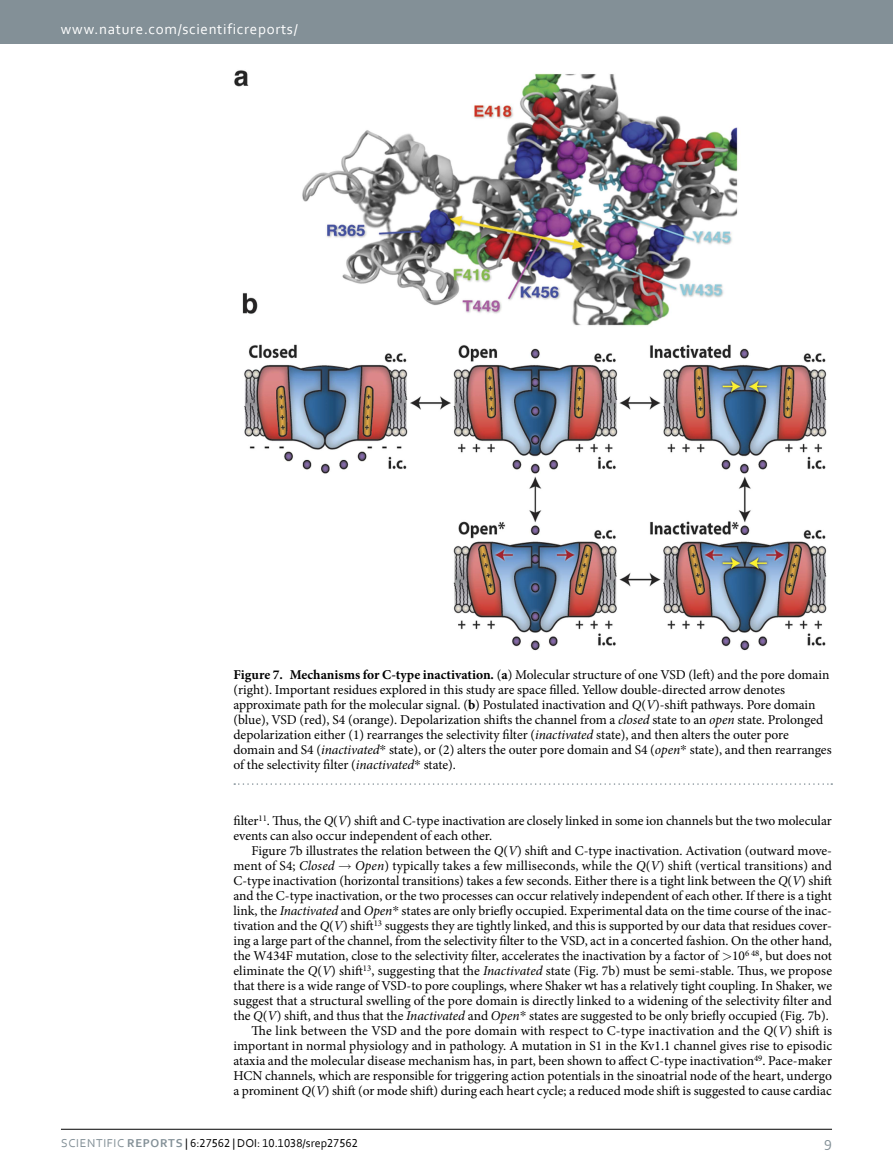
<style>
.page{position:relative;width:893px;height:1174px;background:#fff}
.page>*{position:absolute;margin:0;border:0;box-sizing:border-box;transform-origin:0 0}
.t1{font:15px "Corbel";letter-spacing:.045em;color:#fff}
.t2{font:15px "Corbel";color:#839097}
.t3{font:13.5px/15px "Minion Pro";color:#000}
.t4{font:12px "Corbel";color:#000}
.s1{font-weight:700}
.s2{font-style:italic}
.s3{font-family:"STIX General"}
.s4{color:#839097}
.s5{font-weight:700;color:#839097}
</style>
<div class="page">
<div style="left:0;top:0;width:893px;height:43px;background:#839097"></div>
<hr style="left:61px;top:1129px;width:771px;height:1px;background:#000">
<img style="left:234px;top:70px;width:593px;height:581px">
<svg style="left:234px;top:783px;width:598px;height:2px"></svg>
<p class="t1" style="left:61px;top:19px;width:238px">www.nature.com/scientificreports/</p>
<p class="t3" style="left:233px;top:667px;width:600px"><span class="s1">Figure 7. Mechanisms for C-type inactivation.</span> (<span class="s1">a</span>) Molecular structure of one VSD (left) and the pore domain (right). Important residues explored in this study are space filled. Yellow double-directed arrow denotes approximate path for the molecular signal. (<span class="s1">b</span>) Postulated inactivation and <span class="s2">Q</span>(<span class="s2">V</span>)-shift pathways. Pore domain (blue), VSD (red), S4 (orange). Depolarization shifts the channel from a <span class="s2">closed</span> state to an <span class="s2">open</span> state. Prolonged depolarization either (1) rearranges the selectivity filter (<span class="s2">inactivated</span> state), and then alters the outer pore domain and S4 (<span class="s2">inactivated</span><span class="s3">*</span> state), or (2) alters the outer pore domain and S4 (<span class="s2">open</span><span class="s3">*</span> state), and then rearranges of the selectivity filter (<span class="s2">inactivated</span><span class="s3">*</span> state).</p>
<p class="t3" style="left:233px;top:813px;width:600px">filter<sup>11</sup>. Thus, the <span class="s2">Q</span>(<span class="s2">V</span>) shift and C-type inactivation are closely linked in some ion channels but the two molecular events can also occur independent of each other.</p>
<p class="t3" style="left:233px;top:843px;width:600px;text-align:right">Figure 7b illustrates the relation between the <span class="s2">Q</span>(<span class="s2">V</span>) shift and C-type inactivation. Activation (outward move&shy;ment of S4; <span class="s2">Closed</span> → <span class="s2">Open</span>) typically takes a few milliseconds, while the <span class="s2">Q</span>(<span class="s2">V</span>) shift (vertical transitions) and C-type inactivation (horizontal transitions) takes a few seconds. Either there is a tight link between the <span class="s2">Q</span>(<span class="s2">V</span>) shift and the C-type inactivation, or the two processes can occur relatively independent of each other. If there is a tight link, the <span class="s2">Inactivated</span> and <span class="s2">Open</span><span class="s3">*</span> states are only briefly occupied. Experimental data on the time course of the inac&shy;tivation and the <span class="s2">Q</span>(<span class="s2">V</span>) shift<sup>13</sup> suggests they are tightly linked, and this is supported by our data that residues cover&shy;ing a large part of the channel, from the selectivity filter to the VSD, act in a concerted fashion. On the other hand, the W434F mutation, close to the selectivity filter, accelerates the inactivation by a factor of 10<sup>6</sup> <sup>48</sup>, but does not eliminate the <span class="s2">Q</span>(<span class="s2">V</span>) shift<sup>13</sup>, suggesting that the <span class="s2">Inactivated</span> state (Fig. 7b) must be semi-stable. Thus, we propose that there is a wide range of VSD-to pore couplings, where Shaker wt has a relatively tight coupling. In Shaker, we suggest that a structural swelling of the pore domain is directly linked to a widening of the selectivity filter and the <span class="s2">Q</span>(<span class="s2">V</span>) shift, and thus that the <span class="s2">Inactivated</span> and <span class="s2">Open</span><span class="s3">*</span> states are suggested to be only briefly occupied (Fig. 7b).<br>The link between the VSD and the pore domain with respect to C-type inactivation and the <span class="s2">Q</span>(<span class="s2">V</span>) shift is important in normal physiology and in pathology. A mutation in S1 in the Kv1.1 channel gives rise to episodic ataxia and the molecular disease mechanism has, in part, been shown to affect C-type inactivation<sup>49</sup>. Pace-maker HCN channels, which are responsible for triggering action potentials in the sinoatrial node of the heart, undergo a prominent <span class="s2">Q</span>(<span class="s2">V</span>) shift (or mode shift) during each heart cycle; a reduced mode shift is suggested to cause cardiac</p>
<p class="t4" style="left:61px;top:1135px;width:298px"><span class="s4">Scientific</span> <span class="s5">REPORTS</span> | 6:27562 | DOI: 10.1038/srep27562</p>
<p class="t2" style="left:824px;top:1132px;width:9px">9</p>
</div>
